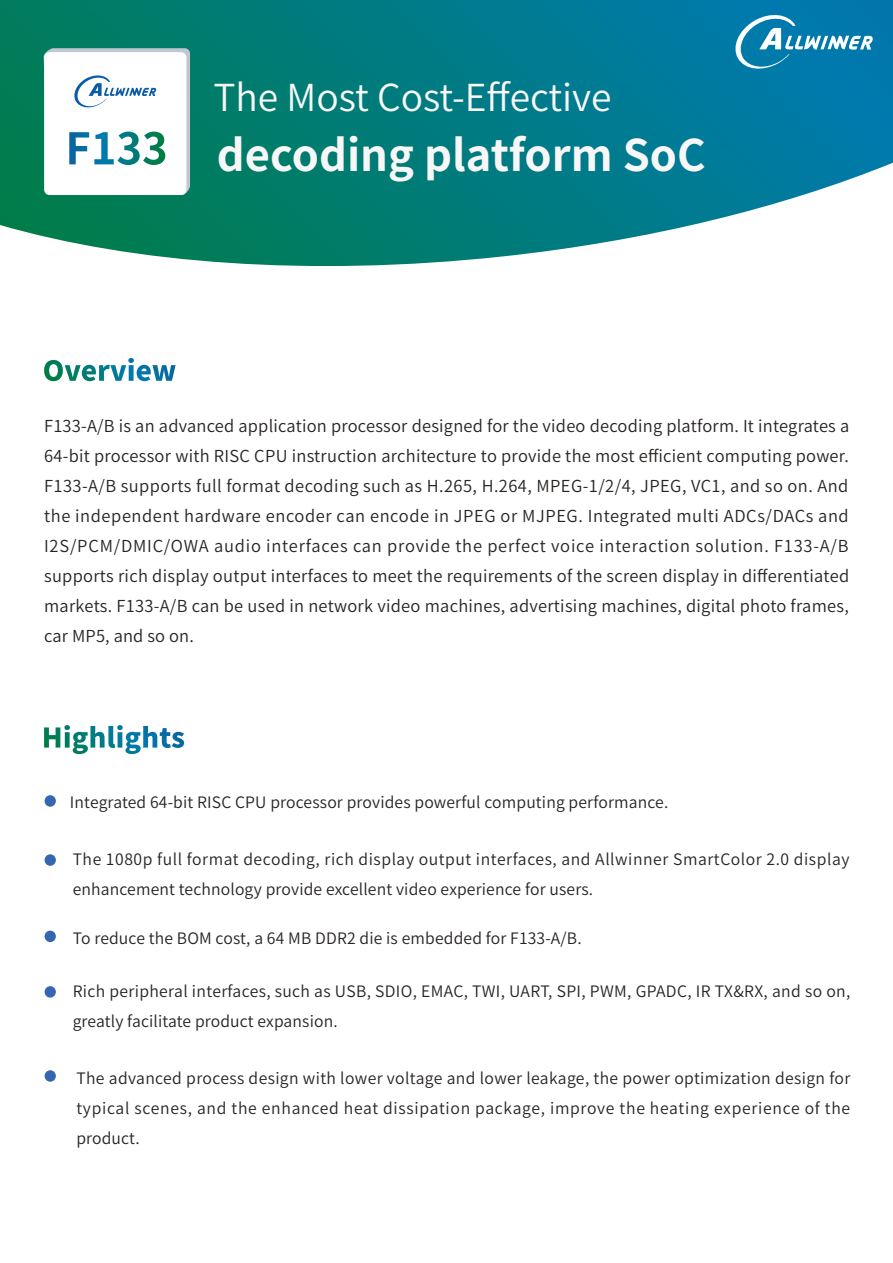
<style>
.page{position:relative;width:893px;height:1263px;background:#fff}
.page>*{position:absolute;margin:0;border:0;box-sizing:border-box;transform-origin:0 0}
.t1{font:700 43.5px "Source Han Sans CN";color:#f7f7f7}
.t2{font:37.2px "Source Han Sans CN";color:#f7f7f7}
.t3{font:16.5px/30px "Source Han Sans CN";letter-spacing:.015em;color:#272422;text-align:justify}
.t4{font:15.75px/30px "Source Han Sans CN";letter-spacing:.01em;color:#272422}
.t5{font:15.75px/30px "Source Han Sans CN";letter-spacing:.035em;color:#272422}
</style>
<div class="page">
<svg style="left:0;top:0;width:893px;height:266px;background:#1c898d"></svg>
<svg style="left:731px;top:12px;width:142px;height:60px;background:#298eb8"></svg>
<svg style="left:44px;top:358px;width:132px;height:23px"></svg>
<svg style="left:44px;top:725px;width:140px;height:29px"></svg>
<div style="left:45px;top:795px;width:11px;height:12px;background:#3467b0;border-radius:50%"></div>
<div style="left:45px;top:854px;width:11px;height:12px;background:#3467b0;border-radius:50%"></div>
<div style="left:45px;top:931px;width:11px;height:11px;background:#3467b0;border-radius:50%"></div>
<div style="left:45px;top:986px;width:11px;height:12px;background:#3467b0;border-radius:50%"></div>
<div style="left:45px;top:1070px;width:11px;height:12px;background:#3467b0;border-radius:50%"></div>
<svg style="left:44px;top:48px;width:146px;height:147px"></svg>
<h2 class="t2" style="left:213px;top:76px;width:399px">The Most Cost-Effective</h2>
<h1 class="t1" style="left:217px;top:130px;width:490px">decoding platform SoC</h1>
<p class="t3" style="left:44px;top:412px;width:807px">F133-A/B is an advanced application processor designed for the video decoding platform. It integrates a 64-bit processor with RISC CPU instruction architecture to provide the most efficient computing power.<br>F133-A/B supports full format decoding such as H.265, H.264, MPEG-1/2/4, JPEG, VC1, and so on. And the independent hardware encoder can encode in JPEG or MJPEG. Integrated multi ADCs/DACs and I2S/PCM/DMIC/OWA audio interfaces can provide the perfect voice interaction solution. F133-A/B supports rich display output interfaces to meet the requirements of the screen display in differentiated markets. F133-A/B can be used in network video machines, advertising machines, digital photo frames, car MP5, and so on.</p>
<p class="t4" style="left:70px;top:788px;width:600px">Integrated 64-bit RISC CPU processor provides powerful computing performance.</p>
<p class="t5" style="left:73px;top:845px;width:778px">The 1080p full format decoding, rich display output interfaces, and Allwinner SmartColor 2.0 display enhancement technology provide excellent video experience for users.</p>
<p class="t4" style="left:73px;top:923px;width:510px">To reduce the BOM cost, a 64 MB DDR2 die is embedded for F133-A/B.</p>
<p class="t4" style="left:73px;top:976px;width:779px">Rich peripheral interfaces, such as USB, SDIO, EMAC, TWI, UART, SPI, PWM, GPADC, IR TX&amp;RX, and so on, greatly facilitate product expansion.</p>
<p class="t4" style="left:76px;top:1063px;width:775px;text-align:justify">The advanced process design with lower voltage and lower leakage, the power optimization design for typical scenes, and the enhanced heat dissipation package, improve the heating experience of the product.</p>
</div>
